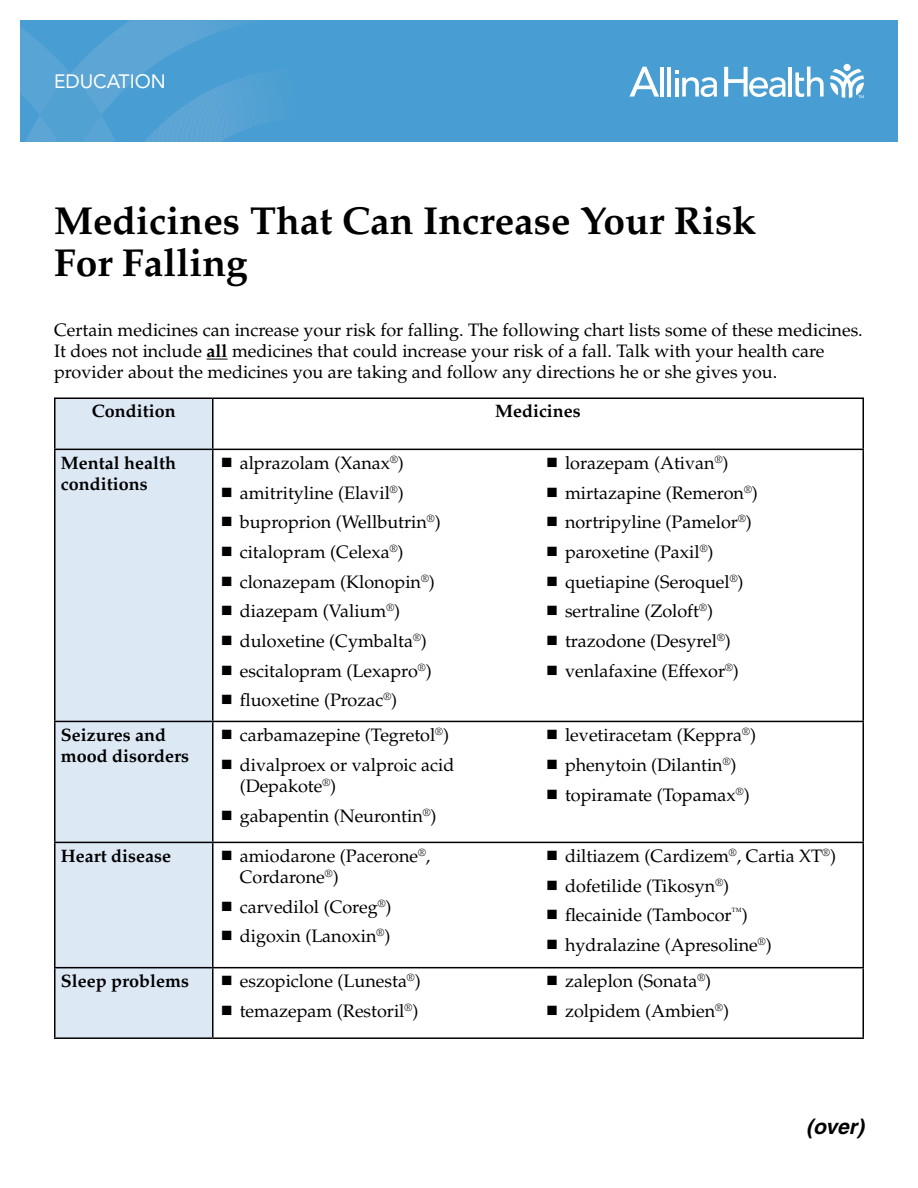
<style>
.page{position:relative;width:918px;height:1188px;background:#fff}
.page>*{position:absolute;margin:0;border:0;box-sizing:border-box;transform-origin:0 0}
.t1{font:700 39px/42px "Palatino";color:#000}
.t2{font:italic 700 21px "Helvetica";color:#000}
.t3{font:19.2px "Avenir LT Std";color:#fff}
.t4{font:18px/29.7px "Palatino";color:#000}
.t5{font:700 18px/21px "Palatino";color:#000}
.s1{font-weight:700}
</style>
<div class="page">
<div style="left:20px;top:20px;width:878px;height:122px;background:#489ed2"></div>
<svg style="left:20px;top:20px;width:246px;height:122px"></svg>
<svg style="left:830px;top:69px;width:34px;height:29px"></svg>
<div style="left:844px;top:64px;width:7px;height:7px;background:#fff;border-radius:50%"></div>
<hr style="left:660px;top:67px;width:4px;height:30px;background:#fff">
<hr style="left:667px;top:67px;width:4px;height:30px;background:#fff">
<hr style="left:789px;top:67px;width:3px;height:30px;background:#fff">
<svg style="left:795px;top:67px;width:29px;height:30px"></svg>
<svg style="left:675px;top:71px;width:42px;height:26px"></svg>
<svg style="left:629px;top:67px;width:30px;height:30px"></svg>
<svg style="left:724px;top:67px;width:62px;height:30px"></svg>
<div style="left:56px;top:399px;width:156px;height:638px;background:#dde8f5"></div>
<hr style="left:54px;top:398px;width:159px;height:1px;background:#000">
<hr style="left:54px;top:399px;width:2px;height:50px;background:#000">
<hr style="left:213px;top:398px;width:325px;height:1px;background:#000">
<hr style="left:212px;top:399px;width:2px;height:50px;background:#000">
<hr style="left:538px;top:398px;width:326px;height:1px;background:#000">
<hr style="left:862px;top:399px;width:2px;height:50px;background:#000">
<hr style="left:54px;top:449px;width:159px;height:1px;background:#000">
<hr style="left:54px;top:450px;width:2px;height:271px;background:#000">
<hr style="left:54px;top:721px;width:159px;height:1px;background:#000">
<hr style="left:54px;top:722px;width:2px;height:120px;background:#000">
<hr style="left:54px;top:842px;width:159px;height:1px;background:#000">
<hr style="left:54px;top:843px;width:2px;height:124px;background:#000">
<hr style="left:54px;top:967px;width:159px;height:1px;background:#000">
<hr style="left:54px;top:968px;width:2px;height:69px;background:#000">
<hr style="left:54px;top:1037px;width:159px;height:2px;background:#000">
<hr style="left:213px;top:449px;width:325px;height:1px;background:#000">
<hr style="left:212px;top:450px;width:2px;height:271px;background:#000">
<hr style="left:538px;top:449px;width:326px;height:1px;background:#000">
<hr style="left:862px;top:450px;width:2px;height:271px;background:#000">
<hr style="left:213px;top:721px;width:325px;height:1px;background:#000">
<hr style="left:212px;top:722px;width:2px;height:120px;background:#000">
<hr style="left:538px;top:721px;width:326px;height:1px;background:#000">
<hr style="left:862px;top:722px;width:2px;height:120px;background:#000">
<hr style="left:213px;top:842px;width:325px;height:1px;background:#000">
<hr style="left:212px;top:843px;width:2px;height:124px;background:#000">
<hr style="left:538px;top:842px;width:326px;height:1px;background:#000">
<hr style="left:862px;top:843px;width:2px;height:124px;background:#000">
<hr style="left:213px;top:967px;width:325px;height:1px;background:#000">
<hr style="left:212px;top:968px;width:2px;height:69px;background:#000">
<hr style="left:538px;top:967px;width:326px;height:1px;background:#000">
<hr style="left:862px;top:968px;width:2px;height:69px;background:#000">
<hr style="left:213px;top:1037px;width:325px;height:2px;background:#000">
<hr style="left:538px;top:1037px;width:326px;height:2px;background:#000">
<svg style="left:207px;top:359px;width:21px;height:1px"></svg>
<p class="t3" style="left:54px;top:70px;width:113px">EDUCATION</p>
<h1 class="t1" style="left:54px;top:200px;width:704px">Medicines That Can Increase Your Risk<br>For Falling</h1>
<p class="t4" style="left:54px;top:320px;width:810px;line-height:21px">Certain medicines can increase your risk for falling. The following chart lists some of these medicines.<br>It does not include <span class="s1">all</span> medicines that could increase your risk of a fall. Talk with your health care provider about the medicines you are taking and follow any directions he or she gives you.</p>
<p class="t5" style="left:92px;top:401px;width:85px">Condition</p>
<p class="t5" style="left:495px;top:401px;width:87px">Medicines</p>
<p class="t5" style="left:61px;top:452px;width:117px">Mental health conditions</p>
<p class="t4" style="left:240px;top:448px;width:202px">alprazolam (Xanax<sup>®</sup>) amitrityline (Elavil<sup>®</sup>) buproprion (Wellbutrin<sup>®</sup>) citalopram (Celexa<sup>®</sup>) clonazepam (Klonopin<sup>®</sup>) diazepam (Valium<sup>®</sup>) duloxetine (Cymbalta<sup>®</sup>) escitalopram (Lexapro<sup>®</sup>) fluoxetine (Prozac<sup>®</sup>)</p>
<p class="t4" style="left:565px;top:448px;width:194px">lorazepam (Ativan<sup>®</sup>) mirtazapine (Remeron<sup>®</sup>) nortripyline (Pamelor<sup>®</sup>) paroxetine (Paxil<sup>®</sup>) quetiapine (Seroquel<sup>®</sup>) sertraline (Zoloft<sup>®</sup>) trazodone (Desyrel<sup>®</sup>) venlafaxine (Effexor<sup>®</sup>)</p>
<p class="t5" style="left:61px;top:724px;width:130px">Seizures and mood disorders</p>
<p class="t4" style="left:240px;top:721px;width:216px">carbamazepine (Tegretol<sup>®</sup>) divalproex or valproic acid</p>
<p class="t4" style="left:240px;top:771px;width:198px">(Depakote<sup>®</sup>)<br>gabapentin (Neurontin<sup>®</sup>)</p>
<p class="t4" style="left:565px;top:721px;width:193px">levetiracetam (Keppra<sup>®</sup>) phenytoin (Dilantin<sup>®</sup>) topiramate (Topamax<sup>®</sup>)</p>
<p class="t5" style="left:61px;top:845px;width:112px">Heart disease</p>
<p class="t4" style="left:240px;top:846px;width:192px;line-height:21px">amiodarone (Pacerone<sup>®</sup>,<br>Cordarone<sup>®</sup>)</p>
<p class="t4" style="left:240px;top:892px;width:153px">carvedilol (Coreg<sup>®</sup>) digoxin (Lanoxin<sup>®</sup>)</p>
<p class="t4" style="left:565px;top:842px;width:273px">diltiazem (Cardizem<sup>®</sup>, Cartia XT<sup>®</sup>) dofetilide (Tikosyn<sup>®</sup>)<br>flecainide (Tambocor<sup>™</sup>) hydralazine (Apresoline<sup>®</sup>)</p>
<p class="t5" style="left:61px;top:970px;width:130px">Sleep problems</p>
<p class="t4" style="left:240px;top:967px;width:183px">eszopiclone (Lunesta<sup>®</sup>) temazepam (Restoril<sup>®</sup>)</p>
<p class="t4" style="left:565px;top:967px;width:166px">zaleplon (Sonata<sup>®</sup>) zolpidem (Ambien<sup>®</sup>)</p>
<p class="t2" style="left:806px;top:1114px;width:59px">(over)</p>
</div>
